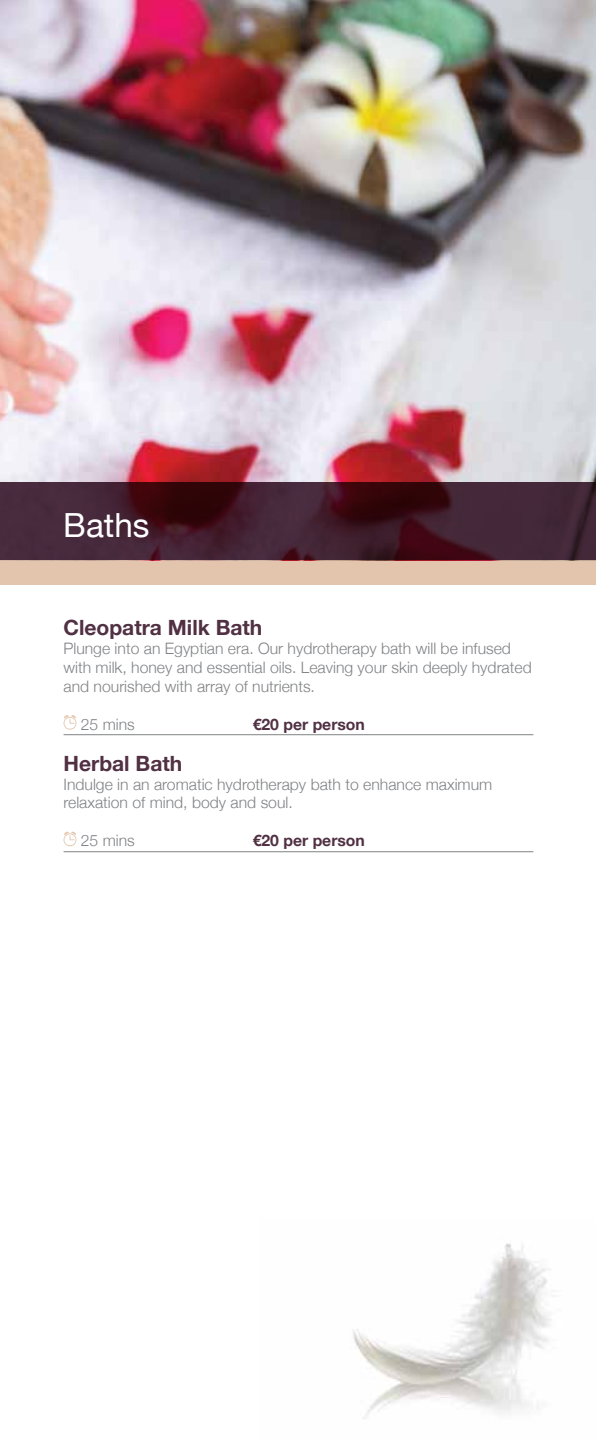
<style>
.page{position:relative;width:596px;height:1439px;background:#fff}
.page>*{position:absolute;margin:0;border:0;box-sizing:border-box;transform-origin:0 0}
.t1{font:33.25px "Helvetica Neue";color:#fff}
.t2{font:700 21px "Helvetica Neue";color:#503042}
.t3{font:300 15.75px/18.9px "Helvetica Neue";color:#808285}
.t4{font:700 15.75px "Helvetica Neue";color:#503042}
</style>
<div class="page">
<img style="left:0;top:0;width:595px;height:482px">
<svg style="left:0;top:482px;width:595px;height:78px;background:#401e2d"></svg>
<div style="left:0;top:560px;width:595px;height:25px;background:#e2c5ac"></div>
<img style="left:353px;top:1243px;width:198px;height:176px">
<svg style="left:63px;top:715px;width:14px;height:15px"></svg>
<hr style="left:63px;top:734px;width:470px;height:1px;background:#808285">
<svg style="left:63px;top:831px;width:14px;height:15px"></svg>
<hr style="left:63px;top:851px;width:470px;height:1px;background:#808285">
<h1 class="t1" style="left:63px;top:501px;width:88px">Baths</h1>
<h2 class="t2" style="left:63px;top:611px;width:200px">Cleopatra Milk Bath</h2>
<p class="t3" style="left:63px;top:638px;width:469px">Plunge into an Egyptian era. Our hydrotherapy bath will be infused with milk, honey and essential oils. Leaving your skin deeply hydrated and nourished with array of nutrients.</p>
<p class="t3" style="left:81px;top:713px;width:55px">25 mins</p>
<p class="t4" style="left:252px;top:712px;width:114px">€20 per person</p>
<h2 class="t2" style="left:63px;top:746px;width:120px">Herbal Bath</h2>
<p class="t3" style="left:63px;top:773px;width:430px">Indulge in an aromatic hydrotherapy bath to enhance maximum relaxation of mind, body and soul.</p>
<p class="t3" style="left:81px;top:830px;width:55px">25 mins</p>
<p class="t4" style="left:252px;top:828px;width:114px">€20 per person</p>
</div>
